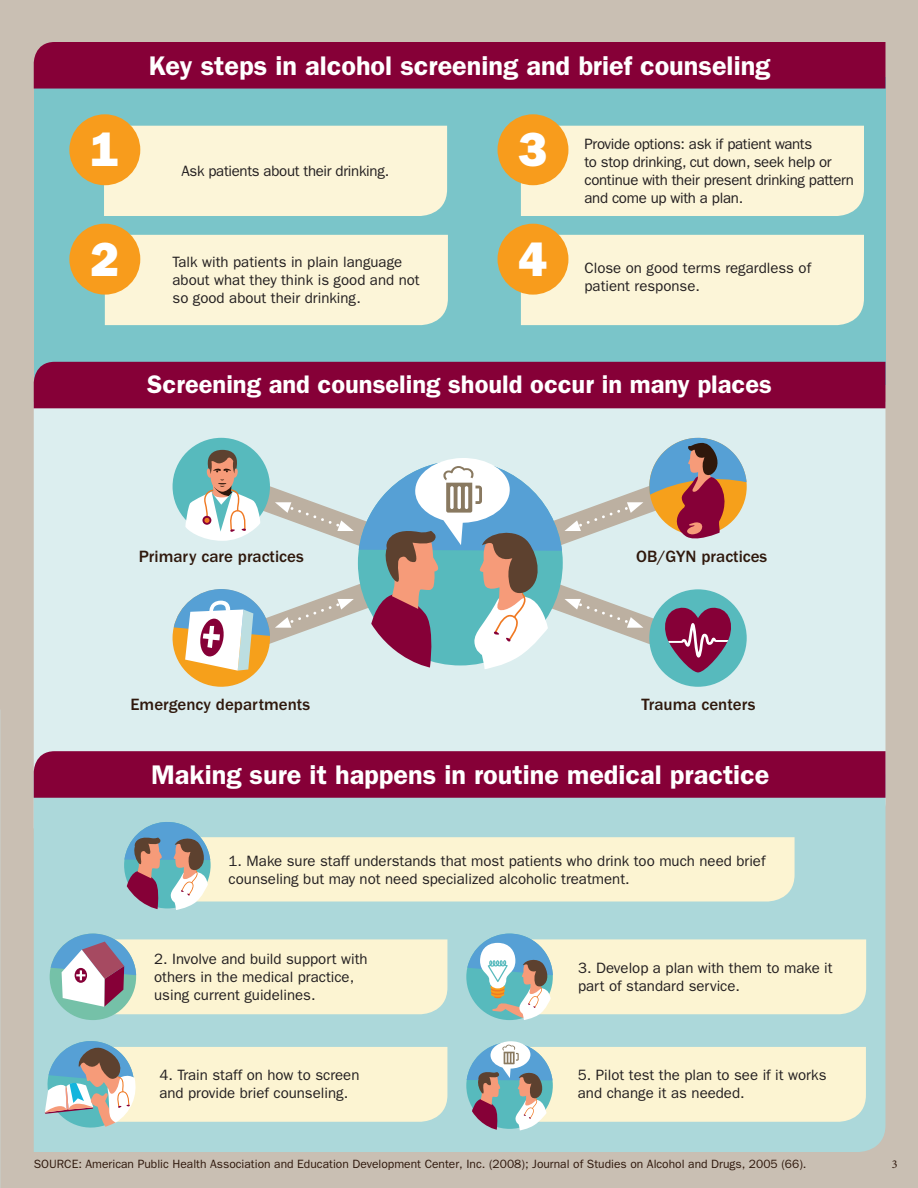
<style>
.page{position:relative;width:918px;height:1188px;background:#c9bfb3}
.page>*{position:absolute;margin:0;border:0;box-sizing:border-box;transform-origin:0 0}
.t1{font:48.15px "ITC Franklin Gothic Std Hvy";color:#fff}
.t2{font:600 27px "ITC Franklin Gothic Std";color:#fff}
.t3{font:600 25.5px "ITC Franklin Gothic Std";color:#fff}
.t4{font:500 16.95px "ITC Franklin Gothic Std";color:#2f180c}
.t5{font:15px/18px "ITC Franklin Gothic Std";color:#231f20}
.t6{font:15px/18px "ITC Franklin Gothic Std";letter-spacing:-.02em;color:#231f20}
.t7{font:12px "ITC Franklin Gothic Std";color:#2f180c}
.t8{font:12px "Minion Pro";color:#2f180c}
</style>
<div class="page">
<div style="left:34px;top:78px;width:851px;height:307px;background:#7ac5c9"></div>
<div style="left:34px;top:408px;width:851px;height:343px;background:#dceeef"></div>
<div style="left:34px;top:798px;width:851px;height:354px;background:#acd8da"></div>
<hr style="left:0;top:216px;width:1px;height:482px;background:#fff">
<div style="left:34px;top:751px;width:851px;height:47px;background:#860037"></div>
<div style="left:34px;top:362px;width:851px;height:46px;background:#860037"></div>
<div style="left:34px;top:42px;width:851px;height:47px;background:#860037"></div>
<div style="left:172px;top:589px;width:98px;height:98px;background:#f6a01b;border-radius:50%"></div>
<div style="left:649px;top:589px;width:98px;height:98px;background:#57babd;border-radius:50%"></div>
<div style="left:521px;top:126px;width:343px;height:90px;background:#fcf5d8"></div>
<div style="left:104px;top:126px;width:343px;height:90px;background:#fcf5d8"></div>
<div style="left:521px;top:235px;width:343px;height:90px;background:#fcf5d8"></div>
<div style="left:105px;top:235px;width:343px;height:90px;background:#fcf5d8"></div>
<div style="left:50px;top:934px;width:86px;height:86px;background:#75c1a8;border-radius:50%"></div>
<svg style="left:467px;top:1041px;width:399px;height:89px;background:#dce1cd"></svg>
<svg style="left:124px;top:820px;width:671px;height:90px;background:#dae2ce"></svg>
<div style="left:498px;top:114px;width:70px;height:71px;background:#f89c1c;border-radius:50%"></div>
<div style="left:69px;top:114px;width:71px;height:71px;background:#f89c1c;border-radius:50%"></div>
<div style="left:69px;top:224px;width:71px;height:71px;background:#f89c1c;border-radius:50%"></div>
<div style="left:498px;top:224px;width:70px;height:71px;background:#f89c1c;border-radius:50%"></div>
<svg style="left:174px;top:435px;width:573px;height:237px;background:#b8c5c7"></svg>
<svg style="left:467px;top:934px;width:399px;height:86px;background:#dee6d0"></svg>
<svg style="left:42px;top:1036px;width:405px;height:97px;background:#d9e2cf"></svg>
<svg style="left:51px;top:934px;width:396px;height:80px;background:#e4e3cd"></svg>
<h2 class="t2" style="left:149px;top:49px;width:623px">Key steps in alcohol screening and brief counseling</h2>
<h1 class="t1" style="left:90px;top:121px;width:30px">1</h1>
<h1 class="t1" style="left:519px;top:121px;width:30px">3</h1>
<p class="t6" style="left:181px;top:162px;width:209px">Ask patients about their drinking.</p>
<p class="t6" style="left:584px;top:135px;width:271px">Provide options: ask if patient wants<br>to stop drinking, cut down, seek help or continue with their present drinking pattern and come up with a plan.</p>
<h1 class="t1" style="left:90px;top:231px;width:30px">2</h1>
<h1 class="t1" style="left:519px;top:231px;width:30px">4</h1>
<p class="t5" style="left:173px;top:253px;width:249px">Talk with patients in plain language about what they think is good and not so good about their drinking.</p>
<p class="t5" style="left:584px;top:259px;width:228px">Close on good terms regardless of patient response.</p>
<h3 class="t3" style="left:147px;top:369px;width:626px">Screening and counseling should occur in many places</h3>
<p class="t4" style="left:139px;top:546px;width:166px">Primary care practices</p>
<p class="t4" style="left:636px;top:546px;width:133px">OB/GYN practices</p>
<p class="t4" style="left:131px;top:695px;width:181px">Emergency departments</p>
<p class="t4" style="left:642px;top:695px;width:115px">Trauma centers</p>
<h2 class="t2" style="left:151px;top:759px;width:620px">Making sure it happens in routine medical practice</h2>
<p class="t5" style="left:229px;top:852px;width:538px">1. Make sure staff understands that most patients who drink too much need brief counseling but may not need specialized alcoholic treatment.</p>
<p class="t5" style="left:154px;top:950px;width:215px">2. Involve and build support with others in the medical practice, using current guidelines.</p>
<p class="t5" style="left:159px;top:1067px;width:202px">4. Train staff on how to screen and provide brief counseling.</p>
<p class="t5" style="left:578px;top:959px;width:256px">3. Develop a plan with them to make it part of standard service.</p>
<p class="t5" style="left:578px;top:1067px;width:250px">5. Pilot test the plan to see if it works and change it as needed.</p>
<p class="t7" style="left:34px;top:1157px;width:774px">SOURCE: American Public Health Association and Education Development Center, Inc. (2008); Journal of Studies on Alcohol and Drugs, 2005 (66).</p>
<p class="t8" style="left:892px;top:1157px;width:7px">3</p>
</div>
